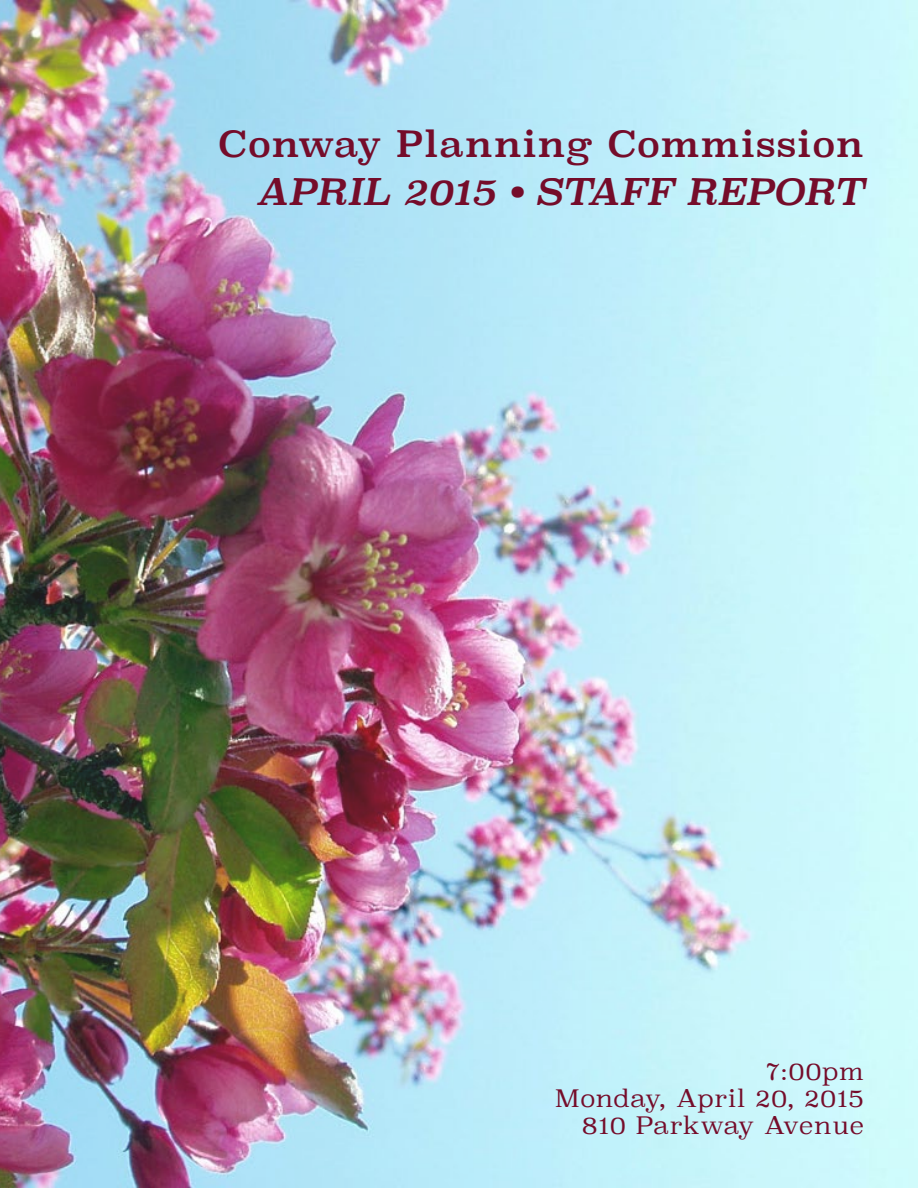
<style>
.page{position:relative;width:918px;height:1188px;background:#fff}
.page>*{position:absolute;margin:0;border:0;box-sizing:border-box;transform-origin:0 0}
.t1{font:36px "Superclarendon";letter-spacing:.03em;color:#750c2a}
.t2{font:italic 36px "Superclarendon";color:#750c2a}
.t3{font:300 24px "Superclarendon";letter-spacing:.03em;color:#750c2a}
</style>
<div class="page">
<img style="left:0;top:0;width:918px;height:1188px">
<p class="t1" style="left:219px;top:120px;width:647px">Conway Planning Commission</p>
<p class="t2" style="left:256px;top:170px;width:610px">APRIL 2015 • STAFF REPORT</p>
<p class="t3" style="left:766px;top:1055px;width:99px">7:00pm</p>
<p class="t3" style="left:555px;top:1082px;width:310px">Monday, April 20, 2015</p>
<p class="t3" style="left:582px;top:1109px;width:284px">810 Parkway Avenue</p>
</div>
